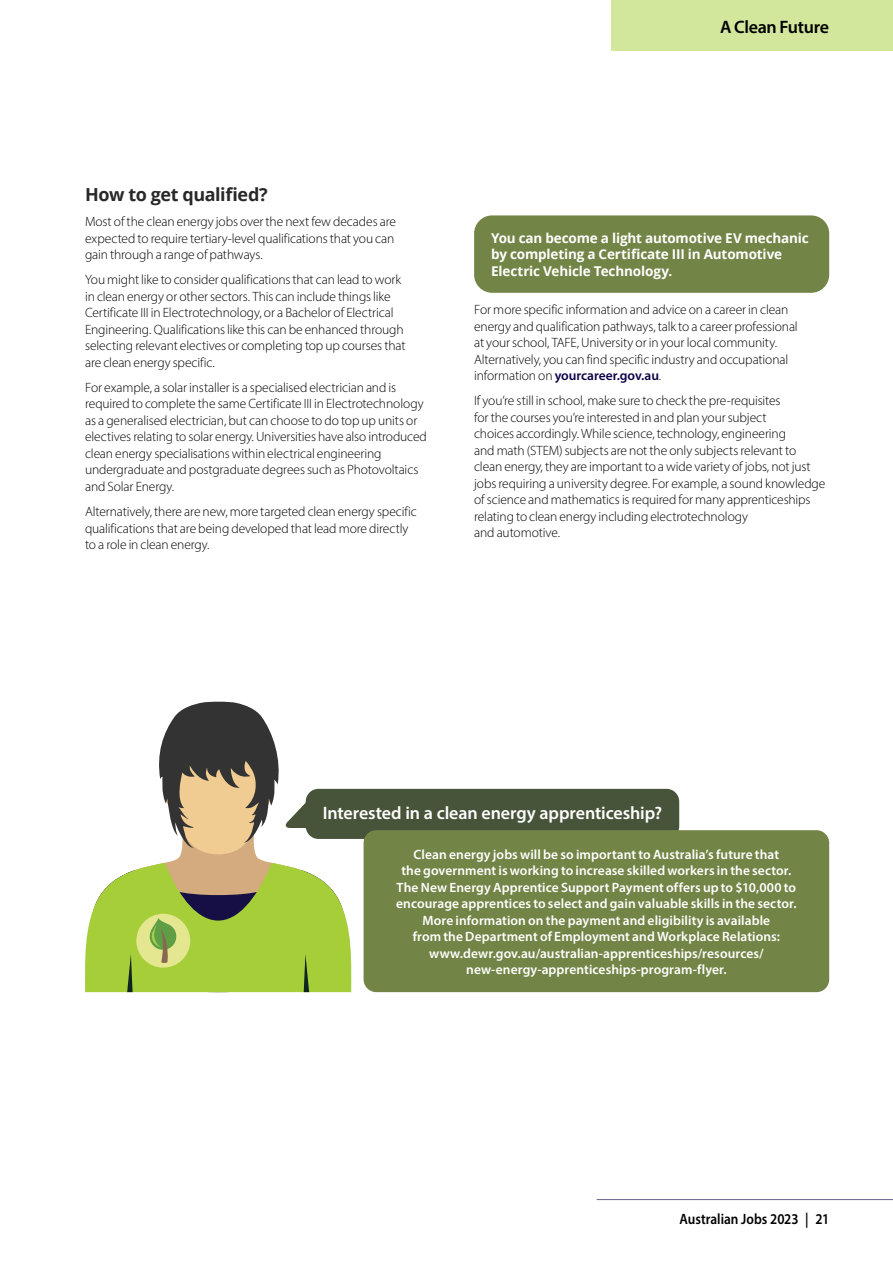
<style>
.page{position:relative;width:893px;height:1263px;background:#fff}
.page>*{position:absolute;margin:0;border:0;box-sizing:border-box;transform-origin:0 0}
.t1{font:600 18px "Myriad Pro";letter-spacing:-.005em;color:#fff}
.t2{font:700 18px "Open Sans";letter-spacing:-.025em;color:#282828}
.t3{font:600 18px "Myriad Pro";letter-spacing:-.015em;color:#000}
.t4{font:600 15px "Myriad Pro";color:#000;scale:.89 1}
.Body{font:300 13.5px/16.5px "Myriad Pro";letter-spacing:-.01em;color:#000}
.Body-2{font:600 13.5px/16.5px "Myriad Pro";letter-spacing:.005em;color:#fff;text-align:center}
.H4{font:700 13.5px/16.5px "Open Sans";letter-spacing:-.01em;color:#fff}
.s1{font-weight:600;color:#0e0048}
</style>
<div class="page">
<hr style="left:0;top:0;width:1px;height:1263px;background:#f8fbf2">
<div style="left:611px;top:0;width:282px;height:51px;background:#d2e69c"></div>
<hr style="left:597px;top:1199px;width:296px;height:1px;background:#67628c">
<div style="left:474px;top:215px;width:355px;height:78px;background:#738546;border-radius:18px"></div>
<div style="left:306px;top:789px;width:373px;height:50px;background:#485439;border-radius:13px"></div>
<div style="left:364px;top:830px;width:465px;height:162px;background:#738546;border-radius:13px"></div>
<svg style="left:164px;top:856px;width:109px;height:7px"></svg>
<svg style="left:85px;top:863px;width:267px;height:129px;background:#acc654"></svg>
<svg style="left:159px;top:701px;width:166px;height:155px"></svg>
<h1 class="t3" style="left:720px;top:16px;width:111px">A Clean Future</h1>
<h3 class="t2" style="left:85px;top:182px;width:184px">How to get qualified?</h3>
<p class="Body" style="left:85px;top:214px;width:313px;text-align:justify">Most of the clean energy jobs over the next few decades are expected to require tertiary-level qualifications that you can gain through a range of pathways.</p>
<p class="Body" style="left:85px;top:272px;width:322px">You might like to consider qualifications that can lead to work in clean energy or other sectors. This can include things like Certificate III in Electrotechnology, or a Bachelor of Electrical Engineering. Qualifications like this can be enhanced through selecting relevant electives or completing top up courses that are clean energy specific.</p>
<p class="Body" style="left:85px;top:379px;width:343px">For example, a solar installer is a specialised electrician and is required to complete the same Certificate III in Electrotechnology as a generalised electrician, but can choose to do top up units or electives relating to solar energy. Universities have also introduced clean energy specialisations within electrical engineering undergraduate and postgraduate degrees such as Photovoltaics and Solar Energy.</p>
<p class="Body" style="left:85px;top:503px;width:333px">Alternatively, there are new, more targeted clean energy specific qualifications that are being developed that lead more directly to a role in clean energy.</p>
<p class="H4" style="left:491px;top:229px;width:319px">You can become a light automotive EV mechanic by completing a Certificate III in Automotive<br>Electric Vehicle Technology.</p>
<p class="Body" style="left:474px;top:301px;width:325px">For more specific information and advice on a career in clean energy and qualification pathways, talk to a career professional at your school, TAFE, University or in your local community.<br>Alternatively, you can find specific industry and occupational information on <span class="s1">yourcareer.gov.au</span>.</p>
<p class="Body" style="left:474px;top:392px;width:353px">If you’re still in school, make sure to check the pre-requisites<br>for the courses you’re interested in and plan your subject<br>choices accordingly. While science, technology, engineering<br>and math (STEM) subjects are not the only subjects relevant to clean energy, they are important to a wide variety of jobs, not just jobs requiring a university degree. For example, a sound knowledge of science and mathematics is required for many apprenticeships relating to clean energy including electrotechnology<br>and automotive.</p>
<h3 class="t1" style="left:323px;top:802px;width:341px">Interested in a clean energy apprenticeship?</h3>
<p class="Body-2" style="left:396px;top:846px;width:402px">Clean energy jobs will be so important to Australia’s future that<br>the government is working to increase skilled workers in the sector.<br>The New Energy Apprentice Support Payment offers up to $10,000 to encourage apprentices to select and gain valuable skills in the sector.<br>More information on the payment and eligibility is available<br>from the Department of Employment and Workplace Relations: www.dewr.gov.au/australian-apprenticeships/resources/ new-energy-apprenticeships-program-flyer.</p>
<p class="t4" style="left:679px;top:1209px;width:170px">Australian Jobs 2023 | 21</p>
</div>
